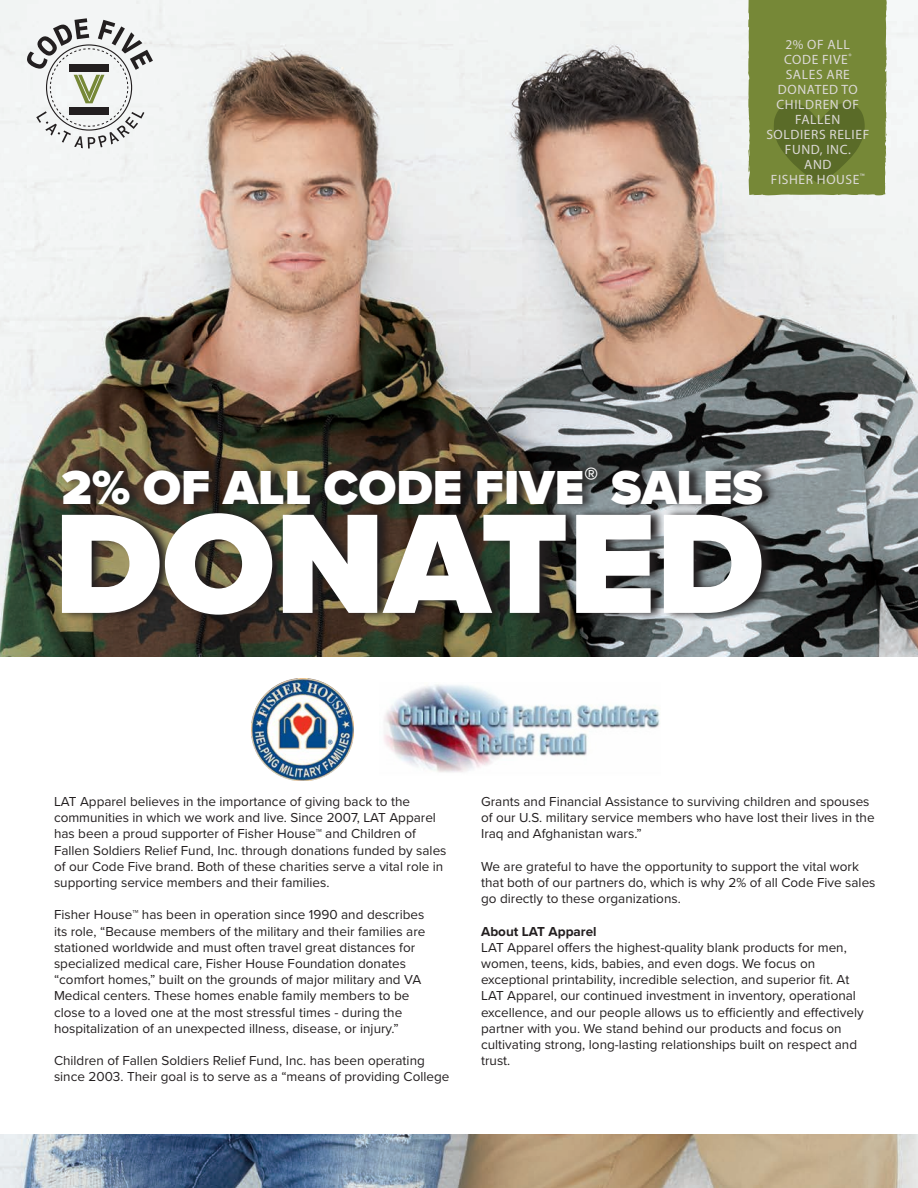
<style>
.page{position:relative;width:918px;height:1188px;background:#fff}
.page>*{position:absolute;margin:0;border:0;box-sizing:border-box;transform-origin:0 0}
.t1{font:900 147px "Proxima Nova";color:#fff}
.t2{font:900 49.5px "Proxima Nova";color:#fff}
.t3{font:13.5px/16.2px "Proxima Nova";color:#231f20}
.t4{font:13.5px/15px "Myriad Pro";letter-spacing:.045em;color:#dcd9d7;text-align:center}
.t5{font:700 13.5px "Proxima Nova";color:#231f20}
</style>
<div class="page">
<img style="left:0;top:0;width:918px;height:1188px">
<svg style="left:26px;top:18px;width:127px;height:130px"></svg>
<svg style="left:748px;top:0;width:140px;height:196px"></svg>
<div style="left:0;top:657px;width:918px;height:476px;background:#fff"></div>
<img style="left:384px;top:684px;width:276px;height:88px">
<img style="left:251px;top:678px;width:102px;height:102px">
<svg style="left:61px;top:460px;width:716px;height:163px"></svg>
<p class="t4" style="left:766px;top:36px;width:104px">2% OF ALL<br>CODE FIVE<sup>®<br></sup>SALES ARE<br>DONATED TO<br>CHILDREN OF<br>FALLEN<br>SOLDIERS RELIEF<br>FUND, INC.<br>AND<br>FISHER HOUSE<sup>™</sup></p>
<p class="t2" style="left:61px;top:450px;width:703px">2% OF ALL CODE FIVE<sup>®</sup> SALES</p>
<p class="t1" style="left:54px;top:454px;width:712px">DONATED</p>
<p class="t3" style="left:54px;top:793px;width:394px">LAT Apparel believes in the importance of giving back to the communities in which we work and live. Since 2007, LAT Apparel has been a proud supporter of Fisher House™ and Children of Fallen Soldiers Relief Fund, Inc. through donations funded by sales of our Code Five brand. Both of these charities serve a vital role in supporting service members and their families.</p>
<p class="t3" style="left:54px;top:906px;width:373px">Fisher House™ has been in operation since 1990 and describes its role, “Because members of the military and their families are stationed worldwide and must often travel great distances for specialized medical care, Fisher House Foundation donates “comfort homes,” built on the grounds of major military and VA Medical centers. These homes enable family members to be close to a loved one at the most stressful times - during the hospitalization of an unexpected illness, disease, or injury.”</p>
<p class="t3" style="left:54px;top:1052px;width:397px">Children of Fallen Soldiers Relief Fund, Inc. has been operating since 2003. Their goal is to serve as a “means of providing College</p>
<p class="t3" style="left:481px;top:793px;width:395px">Grants and Financial Assistance to surviving children and spouses of our U.S. military service members who have lost their lives in the<br>Iraq and Afghanistan wars.”</p>
<p class="t3" style="left:481px;top:858px;width:396px">We are grateful to have the opportunity to support the vital work that both of our partners do, which is why 2% of all Code Five sales go directly to these organizations.</p>
<p class="t5" style="left:481px;top:921px;width:117px">About LAT Apparel</p>
<p class="t3" style="left:481px;top:939px;width:384px">LAT Apparel offers the highest-quality blank products for men, women, teens, kids, babies, and even dogs. We focus on exceptional printability, incredible selection, and superior fit. At LAT Apparel, our continued investment in inventory, operational excellence, and our people allows us to efficiently and effectively partner with you. We stand behind our products and focus on cultivating strong, long-lasting relationships built on respect and trust.</p>
</div>
